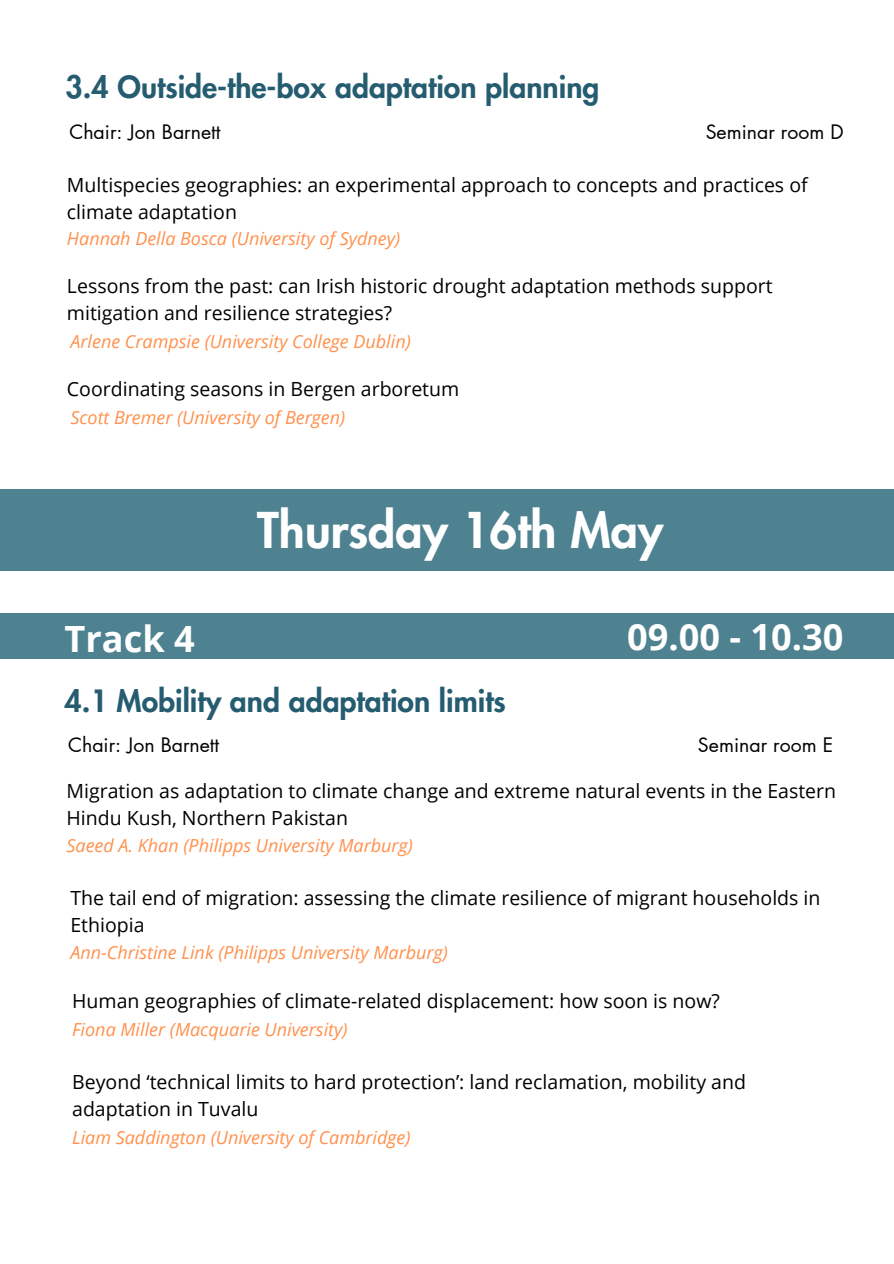
<style>
.page{position:relative;width:894px;height:1264px;background:#fff}
.page>*{position:absolute;margin:0;border:0;box-sizing:border-box;transform-origin:0 0}
.t1{font:800 48.15px "Futura LT Pro";color:#fff}
.t2{font:700 36.15px "Open Sans";color:#fff}
.t3{font:800 30px "Futura LT Pro";color:#255c70}
.t4{font:19.5px/27px "Open Sans";color:#000}
.t5{font:19.5px "Futura LT Pro";color:#000}
.t6{font:italic 18px "Open Sans";color:#ff914d}
</style>
<div class="page">
<div style="left:0;top:613px;width:893px;height:45px;background:#4e8291"></div>
<div style="left:0;top:490px;width:893px;height:81px;background:#4e8291"></div>
<p class="t3" style="left:66px;top:73px;width:535px">3.4 Outside-the-box adaptation planning</p>
<p class="t5" style="left:69px;top:123px;width:153px">Chair: Jon Barnett</p>
<p class="t5" style="left:705px;top:123px;width:139px">Seminar room D</p>
<p class="t4" style="left:67px;top:170px;width:742px">Multispecies geographies: an experimental approach to concepts and practices of climate adaptation</p>
<h1 class="t6" style="left:67px;top:226px;width:334px">Hannah Della Bosca (University of Sydney)</h1>
<h2 class="t4" style="left:67px;top:272px;width:707px">Lessons from the past: can Irish historic drought adaptation methods support mitigation and resilience strategies?</h2>
<h2 class="t6" style="left:70px;top:329px;width:342px">Arlene Crampsie (University College Dublin)</h2>
<h3 class="t4" style="left:67px;top:375px;width:394px">Coordinating seasons in Bergen arboretum</h3>
<p class="t6" style="left:70px;top:404px;width:276px">Scott Bremer (University of Bergen)</p>
<p class="t1" style="left:257px;top:508px;width:407px">Thursday 16th May</p>
<h3 class="t2" style="left:65px;top:613px;width:132px">Track 4</h3>
<p class="t3" style="left:65px;top:687px;width:442px">4.1 Mobility and adaptation limits</p>
<p class="t2" style="left:627px;top:611px;width:217px">09.00 - 10.30</p>
<p class="t5" style="left:68px;top:735px;width:153px">Chair: Jon Barnett</p>
<p class="t5" style="left:697px;top:735px;width:136px">Seminar room E</p>
<p class="t4" style="left:67px;top:776px;width:770px">Migration as adaptation to climate change and extreme natural events in the Eastern<br>Hindu Kush, Northern Pakistan</p>
<p class="t6" style="left:67px;top:833px;width:347px">Saeed A. Khan (Philipps University Marburg)</p>
<p class="t4" style="left:70px;top:884px;width:751px">The tail end of migration: assessing the climate resilience of migrant households in<br>Ethiopia</p>
<p class="t6" style="left:70px;top:939px;width:379px">Ann-Christine Link (Philipps University Marburg)</p>
<p class="t4" style="left:72px;top:987px;width:649px">Human geographies of climate-related displacement: how soon is now?</p>
<p class="t6" style="left:72px;top:1016px;width:277px">Fiona Miller (Macquarie University)</p>
<p class="t4" style="left:72px;top:1067px;width:675px">Beyond ‘technical limits to hard protection’: land reclamation, mobility and adaptation in Tuvalu</p>
<p class="t6" style="left:72px;top:1124px;width:340px">Liam Saddington (University of Cambridge)</p>
</div>
